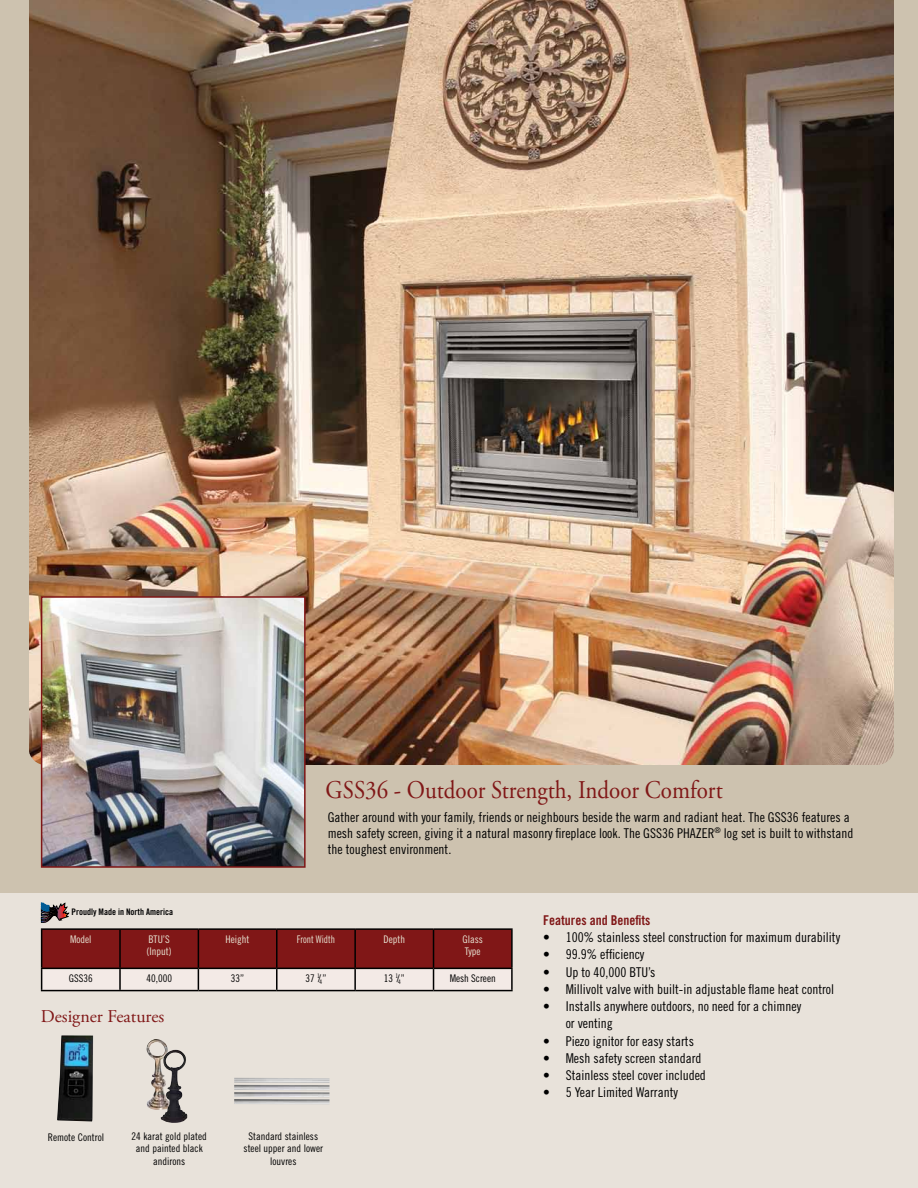
<style>
.page{position:relative;width:918px;height:1188px;background:#fff}
.page>*{position:absolute;margin:0;border:0;box-sizing:border-box;transform-origin:0 0}
.t1{font:25.5px "Adobe Garamond Pro";color:#801717;scale:.9 1}
.t2{font:18px "Adobe Garamond Pro";color:#801717}
.t3{font:13.5px/17.2px "Trade Gothic LT Std Cn 18";color:#000}
.t4{font:13.5px "Trade Gothic LT Std Bd Cn 20";color:#801717}
.t5{font:10.5px/12.6px "Trade Gothic LT Std Cn 18";color:#000;text-align:center}
.t6{font:10.5px/12.6px "Trade Gothic LT Std Cn 18";color:#e7e4d3}
.t7{font:10.5px "Trade Gothic LT Std Cn 18";color:#e7e4d3;scale:.91 1}
.t8{font:9px "Trade Gothic LT Std Bd Cn 20";color:#000}
</style>
<div class="page">
<img style="left:28px;top:0;width:866px;height:765px">
<div style="left:0;top:802px;width:918px;height:386px;background:#e8e2da"></div>
<div style="left:0;top:765px;width:918px;height:127px;background:#cdc2af"></div>
<hr style="left:41px;top:928px;width:79px;height:2px;background:#000">
<hr style="left:120px;top:928px;width:78px;height:2px;background:#000">
<hr style="left:198px;top:928px;width:79px;height:2px;background:#000">
<hr style="left:277px;top:928px;width:78px;height:2px;background:#000">
<hr style="left:355px;top:928px;width:79px;height:2px;background:#000">
<hr style="left:434px;top:928px;width:79px;height:2px;background:#000">
<hr style="left:511px;top:930px;width:2px;height:38px;background:#000">
<hr style="left:434px;top:968px;width:79px;height:1px;background:#000">
<svg style="left:41px;top:929px;width:471px;height:61px"></svg>
<hr style="left:511px;top:969px;width:2px;height:21px;background:#000">
<hr style="left:41px;top:990px;width:79px;height:1px;background:#000">
<hr style="left:120px;top:990px;width:78px;height:1px;background:#000">
<hr style="left:198px;top:990px;width:79px;height:1px;background:#000">
<hr style="left:277px;top:990px;width:78px;height:1px;background:#000">
<hr style="left:355px;top:990px;width:79px;height:1px;background:#000">
<hr style="left:434px;top:990px;width:79px;height:1px;background:#000">
<img style="left:57px;top:1035px;width:36px;height:86px">
<div style="left:894px;top:0;width:24px;height:768px;background:#cdc2af"></div>
<svg style="left:877px;top:744px;width:17px;height:21px"></svg>
<div style="left:0;top:0;width:28px;height:768px;background:#cdc2af"></div>
<svg style="left:28px;top:744px;width:13px;height:24px"></svg>
<img style="left:44px;top:599px;width:259px;height:266px">
<div style="left:41px;top:596px;width:265px;height:272px;border:2px solid #801717"></div>
<img style="left:146px;top:1039px;width:22px;height:71px">
<img style="left:161px;top:1050px;width:26px;height:73px">
<img style="left:234px;top:1078px;width:95px;height:26px">
<svg style="left:41px;top:902px;width:28px;height:21px"></svg>
<h1 class="t1" style="left:326px;top:775px;width:443px">GSS36 - Outdoor Strength, Indoor Comfort</h1>
<p class="t3" style="left:328px;top:809px;width:524px;line-height:16.2px">Gather around with your family, friends or neighbours beside the warm and radiant heat. The GSS36 features a mesh safety screen, giving it a natural masonry fireplace look. The GSS36 PHAZER</p>
<p class="t3" style="left:715px;top:824px;width:141px"><sup>®</sup> log set is built to withstand</p>
<p class="t8" style="left:72px;top:907px;width:103px">Proudly Made in North America</p>
<p class="t3" style="left:328px;top:841px;width:125px">the toughest environment.</p>
<p class="t6" style="left:70px;top:933px;width:23px">Model</p>
<p class="t6" style="left:147px;top:933px;width:27px">BTU’S (Input)</p>
<p class="t6" style="left:226px;top:933px;width:25px">Height</p>
<p class="t7" style="left:297px;top:933px;width:43px">Front Width</p>
<p class="t6" style="left:384px;top:933px;width:23px">Depth</p>
<p class="t6" style="left:463px;top:933px;width:22px">Glass<br>Type</p>
<p class="t5" style="left:69px;top:972px;width:25px">GSS36</p>
<p class="t5" style="left:146px;top:972px;width:27px">40,000</p>
<p class="t5" style="left:231px;top:972px;width:15px">33”</p>
<p class="t5" style="left:305px;top:972px;width:22px">37 <sup>1</sup>/<sub>4</sub>”</p>
<p class="t5" style="left:384px;top:972px;width:22px">13 <sup>1</sup>/<sub>4</sub>”</p>
<p class="t5" style="left:450px;top:972px;width:48px">Mesh Screen</p>
<h2 class="t2" style="left:41px;top:1006px;width:125px">Designer Features</h2>
<p class="t5" style="left:48px;top:1131px;width:58px">Remote Control</p>
<p class="t5" style="left:132px;top:1130px;width:77px">24 karat gold plated and painted black andirons</p>
<p class="t5" style="left:244px;top:1130px;width:81px">Standard stainless steel upper and lower louvres</p>
<p class="t4" style="left:543px;top:912px;width:109px">Features and Benefits</p>
<p class="t3" style="left:543px;top:928px;width:298px">• 100% stainless steel construction for maximum durability</p>
<p class="t3" style="left:543px;top:946px;width:103px">• 99.9% efficiency</p>
<p class="t3" style="left:543px;top:963px;width:114px">• Up to 40,000 BTU’s</p>
<p class="t3" style="left:543px;top:980px;width:292px">• Millivolt valve with built-in adjustable flame heat control</p>
<p class="t3" style="left:566px;top:997px;width:237px;text-indent:-23px">• Installs anywhere outdoors, no need for a chimney or venting</p>
<p class="t3" style="left:543px;top:1032px;width:152px">• Piezo ignitor for easy starts</p>
<p class="t3" style="left:543px;top:1049px;width:160px">• Mesh safety screen standard</p>
<p class="t3" style="left:543px;top:1066px;width:164px">• Stainless steel cover included</p>
<p class="t3" style="left:543px;top:1084px;width:136px">• 5 Year Limited Warranty</p>
</div>
